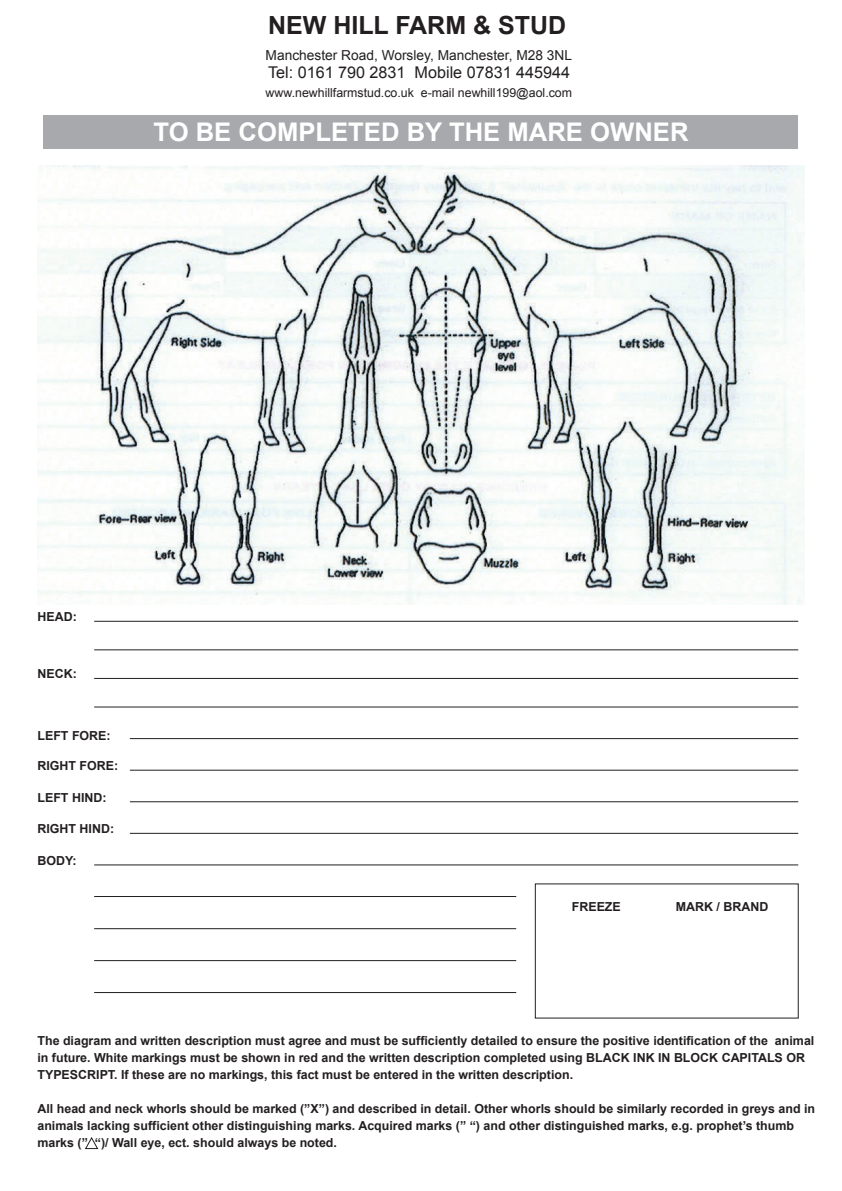
<style>
.page{position:relative;width:842px;height:1191px;background:#fff}
.page>*{position:absolute;margin:0;border:0;box-sizing:border-box;transform-origin:0 0}
.t1{font:700 25.7px "Arial";color:#fff}
.t2{font:700 25px "Arial";color:#231f20}
.t3{font:16.2px "Arial";color:#231f20}
.t4{font:13.7px "Arial";color:#231f20}
.t5{font:700 12.4px/17px "Arial";color:#231f20}
.t6{font:12.4px "Arial";color:#231f20}
</style>
<div class="page">
<div style="left:44px;top:115px;width:754px;height:33px;background:#a8a9ad"></div>
<hr style="left:94px;top:621px;width:704px;height:1px;background:#231f20">
<hr style="left:94px;top:649px;width:704px;height:1px;background:#231f20">
<hr style="left:94px;top:678px;width:704px;height:1px;background:#231f20">
<hr style="left:94px;top:706px;width:704px;height:1px;background:#231f20">
<hr style="left:130px;top:738px;width:668px;height:1px;background:#231f20">
<hr style="left:130px;top:769px;width:668px;height:1px;background:#231f20">
<hr style="left:130px;top:801px;width:668px;height:1px;background:#231f20">
<hr style="left:130px;top:833px;width:668px;height:1px;background:#231f20">
<hr style="left:94px;top:864px;width:704px;height:1px;background:#231f20">
<hr style="left:94px;top:896px;width:422px;height:1px;background:#231f20">
<hr style="left:94px;top:928px;width:422px;height:1px;background:#231f20">
<hr style="left:94px;top:960px;width:422px;height:1px;background:#231f20">
<hr style="left:94px;top:992px;width:422px;height:1px;background:#231f20">
<div style="left:535px;top:883px;width:264px;height:135px;border:1px solid #231f20"></div>
<img style="left:37px;top:166px;width:767px;height:438px">
<svg style="left:85px;top:1137px;width:13px;height:12px"></svg>
<h2 class="t2" style="left:268px;top:9px;width:300px">NEW HILL FARM &amp; STUD</h2>
<p class="t4" style="left:266px;top:46px;width:308px">Manchester Road, Worsley, Manchester, M28 3NL</p>
<p class="t6" style="left:266px;top:85px;width:308px">www.newhillfarmstud.co.uk e-mail newhill199@aol.com</p>
<h3 class="t3" style="left:268px;top:62px;width:304px">Tel: 0161 790 2831 Mobile 07831 445944</h3>
<h1 class="t1" style="left:153px;top:115px;width:536px">TO BE COMPLETED BY THE MARE OWNER</h1>
<p class="t5" style="left:37px;top:609px;width:41px">HEAD:</p>
<p class="t5" style="left:37px;top:666px;width:41px">NECK:</p>
<p class="t5" style="left:37px;top:728px;width:75px">LEFT FORE:</p>
<p class="t5" style="left:37px;top:757px;width:82px">RIGHT FORE:</p>
<p class="t5" style="left:37px;top:790px;width:71px">LEFT HIND:</p>
<p class="t5" style="left:37px;top:821px;width:78px">RIGHT HIND:</p>
<p class="t5" style="left:37px;top:852px;width:41px">BODY:</p>
<p class="t5" style="left:572px;top:899px;width:51px">FREEZE</p>
<p class="t5" style="left:676px;top:899px;width:94px">MARK / BRAND</p>
<p class="t5" style="left:37px;top:1032px;width:778px">The diagram and written description must agree and must be sufficiently detailed to ensure the positive identification of the animal in future. White markings must be shown in red and the written description completed using BLACK INK IN BLOCK CAPITALS OR<br>TYPESCRIPT. If these are no markings, this fact must be entered in the written description.</p>
<p class="t5" style="left:37px;top:1100px;width:779px">All head and neck whorls should be marked (”X”) and described in detail. Other whorls should be similarly recorded in greys and in animals lacking sufficient other distinguishing marks. Acquired marks (” “) and other distinguished marks, e.g. prophet’s thumb marks (” “)/ Wall eye, ect. should always be noted.</p>
</div>
